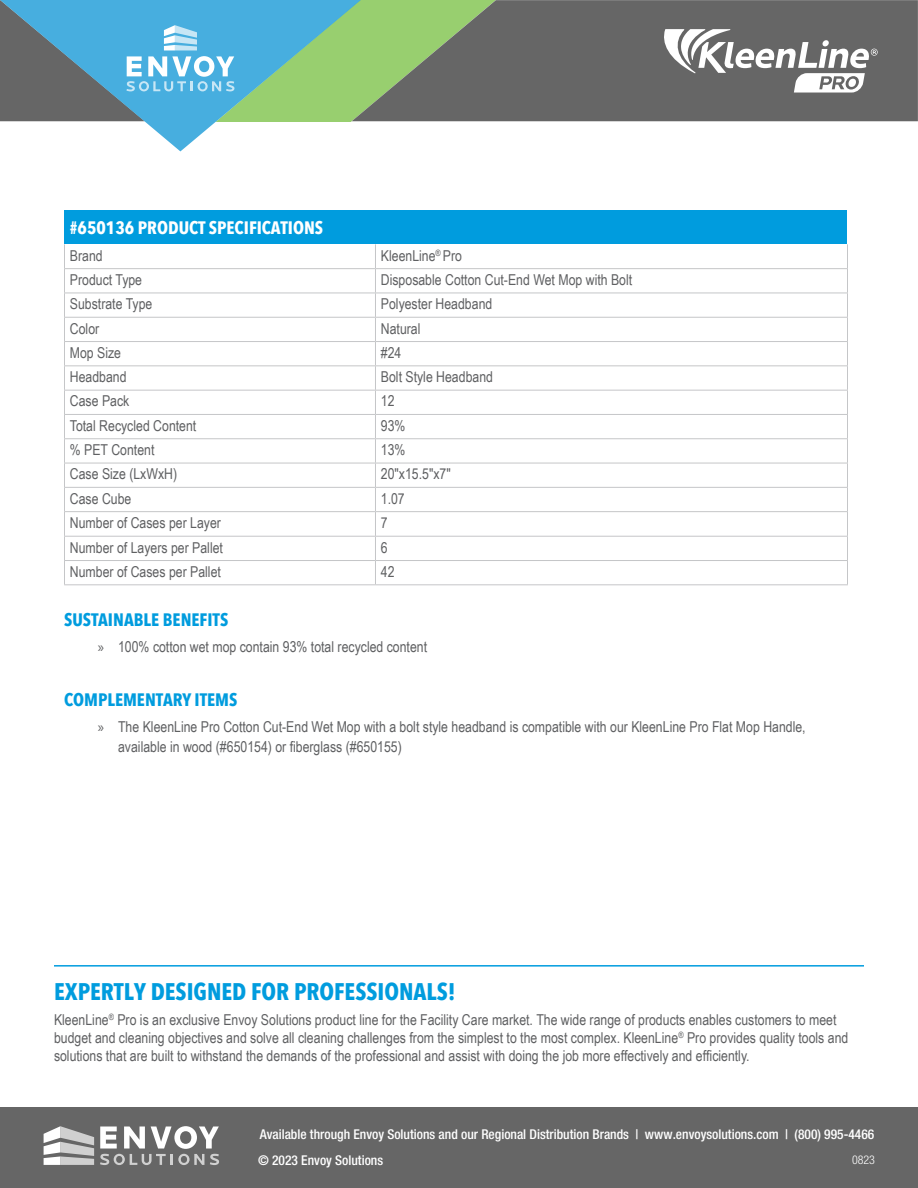
<style>
.page{position:relative;width:918px;height:1188px;background:#fff}
.page>*{position:absolute;margin:0;border:0;box-sizing:border-box;transform-origin:0 0}
.t1{font:700 24px "Avenir Next Condensed";color:#009cde}
.subheader{font:700 18px "Avenir Next Condensed";color:#009cde}
.t2{font:700 18px "Avenir Next Condensed";color:#fff}
.general_text{font:15px/18px "Arial Narrow";color:#5f6062}
.t3{font:500 condensed 13.5px "Helvetica Neue LT Std";color:#fff}
.t4{font:300 condensed 12px "Helvetica Neue LT Std";color:#fff}
.s1{font-family:"Myriad Pro"}
</style>
<div class="page">
<div style="left:0;top:1107px;width:918px;height:81px;background:#666"></div>
<svg style="left:100px;top:1126px;width:119px;height:39px"></svg>
<svg style="left:44px;top:1126px;width:50px;height:39px"></svg>
<div style="left:506px;top:0;width:412px;height:121px;background:#666"></div>
<svg style="left:0;top:121px;width:364px;height:30px"></svg>
<svg style="left:0;top:0;width:506px;height:121px;background:#6ba39d"></svg>
<svg style="left:661px;top:29px;width:217px;height:64px"></svg>
<hr style="left:54px;top:965px;width:810px;height:2px;background:#009cde">
<div style="left:64px;top:211px;width:784px;height:33px;background:#009cde"></div>
<svg style="left:65px;top:292px;width:782px;height:244px"></svg>
<hr style="left:64px;top:268px;width:311px;height:1px;background:#c5c6c8">
<hr style="left:375px;top:268px;width:473px;height:1px;background:#c5c6c8">
<hr style="left:64px;top:293px;width:311px;height:1px;background:#c5c6c8">
<hr style="left:375px;top:293px;width:473px;height:1px;background:#c5c6c8">
<hr style="left:64px;top:317px;width:311px;height:1px;background:#c5c6c8">
<hr style="left:375px;top:317px;width:473px;height:1px;background:#c5c6c8">
<hr style="left:64px;top:341px;width:311px;height:1px;background:#c5c6c8">
<hr style="left:64px;top:365px;width:311px;height:1px;background:#c5c6c8">
<hr style="left:375px;top:341px;width:473px;height:1px;background:#c5c6c8">
<hr style="left:375px;top:365px;width:473px;height:1px;background:#c5c6c8">
<hr style="left:64px;top:390px;width:311px;height:1px;background:#c5c6c8">
<hr style="left:375px;top:390px;width:473px;height:1px;background:#c5c6c8">
<hr style="left:64px;top:414px;width:311px;height:1px;background:#c5c6c8">
<hr style="left:375px;top:414px;width:473px;height:1px;background:#c5c6c8">
<hr style="left:64px;top:438px;width:311px;height:1px;background:#c5c6c8">
<hr style="left:375px;top:438px;width:473px;height:1px;background:#c5c6c8">
<hr style="left:64px;top:463px;width:311px;height:1px;background:#c5c6c8">
<hr style="left:375px;top:463px;width:473px;height:1px;background:#c5c6c8">
<hr style="left:64px;top:487px;width:311px;height:1px;background:#c5c6c8">
<hr style="left:375px;top:487px;width:473px;height:1px;background:#c5c6c8">
<hr style="left:64px;top:511px;width:311px;height:1px;background:#c5c6c8">
<hr style="left:375px;top:511px;width:473px;height:1px;background:#c5c6c8">
<hr style="left:64px;top:536px;width:311px;height:1px;background:#c5c6c8">
<hr style="left:375px;top:536px;width:473px;height:1px;background:#c5c6c8">
<hr style="left:64px;top:560px;width:311px;height:1px;background:#c5c6c8">
<svg style="left:64px;top:244px;width:1px;height:340px"></svg>
<hr style="left:375px;top:560px;width:473px;height:1px;background:#c5c6c8">
<svg style="left:375px;top:244px;width:1px;height:340px"></svg>
<svg style="left:847px;top:244px;width:1px;height:340px"></svg>
<hr style="left:64px;top:584px;width:311px;height:1px;background:#c5c6c8">
<hr style="left:375px;top:584px;width:473px;height:1px;background:#c5c6c8">
<p class="t2" style="left:70px;top:217px;width:255px">#650136 PRODUCT SPECIFICATIONS</p>
<p class="general_text" style="left:70px;top:246px;width:34px">Brand</p>
<p class="general_text" style="left:381px;top:246px;width:83px">KleenLine<sup>®</sup> Pro</p>
<p class="general_text" style="left:70px;top:270px;width:74px">Product Type</p>
<p class="general_text" style="left:381px;top:270px;width:253px">Disposable Cotton Cut-End Wet Mop with Bolt</p>
<p class="general_text" style="left:70px;top:294px;width:84px">Substrate Type</p>
<p class="general_text" style="left:381px;top:294px;width:113px">Polyester Headband</p>
<p class="general_text" style="left:70px;top:319px;width:31px">Color</p>
<p class="general_text" style="left:381px;top:319px;width:41px">Natural</p>
<p class="general_text" style="left:70px;top:343px;width:53px">Mop Size</p>
<p class="general_text" style="left:381px;top:343px;width:22px">#24</p>
<p class="general_text" style="left:70px;top:367px;width:58px">Headband</p>
<p class="general_text" style="left:381px;top:367px;width:114px">Bolt Style Headband</p>
<p class="general_text" style="left:70px;top:392px;width:61px">Case Pack</p>
<p class="general_text" style="left:381px;top:392px;width:15px">12</p>
<p class="general_text" style="left:70px;top:416px;width:128px">Total Recycled Content</p>
<p class="general_text" style="left:381px;top:416px;width:26px">93%</p>
<p class="general_text" style="left:70px;top:440px;width:86px">% PET Content</p>
<p class="general_text" style="left:381px;top:440px;width:26px">13%</p>
<p class="general_text" style="left:70px;top:465px;width:109px">Case Size (LxWxH)</p>
<p class="general_text" style="left:381px;top:465px;width:71px">20″x15.5″x7″</p>
<p class="general_text" style="left:70px;top:489px;width:63px">Case Cube</p>
<p class="general_text" style="left:381px;top:489px;width:25px">1.07</p>
<p class="general_text" style="left:70px;top:513px;width:153px">Number of Cases per Layer</p>
<p class="general_text" style="left:381px;top:513px;width:8px">7</p>
<p class="general_text" style="left:70px;top:538px;width:155px">Number of Layers per Pallet</p>
<p class="general_text" style="left:381px;top:538px;width:8px">6</p>
<p class="general_text" style="left:70px;top:562px;width:153px">Number of Cases per Pallet</p>
<p class="general_text" style="left:381px;top:562px;width:15px">42</p>
<p class="subheader" style="left:64px;top:608px;width:166px">SUSTAINABLE BENEFITS</p>
<p class="general_text" style="left:98px;top:637px;width:331px"><span class="s1">»</span> 100% cotton wet mop contain 93% total recycled content</p>
<p class="subheader" style="left:64px;top:689px;width:175px">COMPLEMENTARY ITEMS</p>
<p class="general_text" style="left:118px;top:717px;width:689px;line-height:19.5px;text-indent:-20px"><span class="s1">»</span> The KleenLine Pro Cotton Cut-End Wet Mop with a bolt style headband is compatible with our KleenLine Pro Flat Mop Handle, available in wood (#650154) or fiberglass (#650155)</p>
<h1 class="t1" style="left:54px;top:977px;width:403px">EXPERTLY DESIGNED FOR PROFESSIONALS!</h1>
<p class="general_text" style="left:54px;top:1010px;width:796px">KleenLine<sup>®</sup> Pro is an exclusive Envoy Solutions product line for the Facility Care market. The wide range of products enables customers to meet budget and cleaning objectives and solve all cleaning challenges from the simplest to the most complex. KleenLine<sup>®</sup> Pro provides quality tools and solutions that are built to withstand the demands of the professional and assist with doing the job more effectively and efficiently.</p>
<p class="t3" style="left:260px;top:1126px;width:616px">Available through Envoy Solutions and our Regional Distribution Brands | www.envoysolutions.com | (800) 995-4466</p>
<p class="t3" style="left:258px;top:1152px;width:127px">© 2023 Envoy Solutions</p>
<p class="t4" style="left:852px;top:1153px;width:25px">0823</p>
</div>
